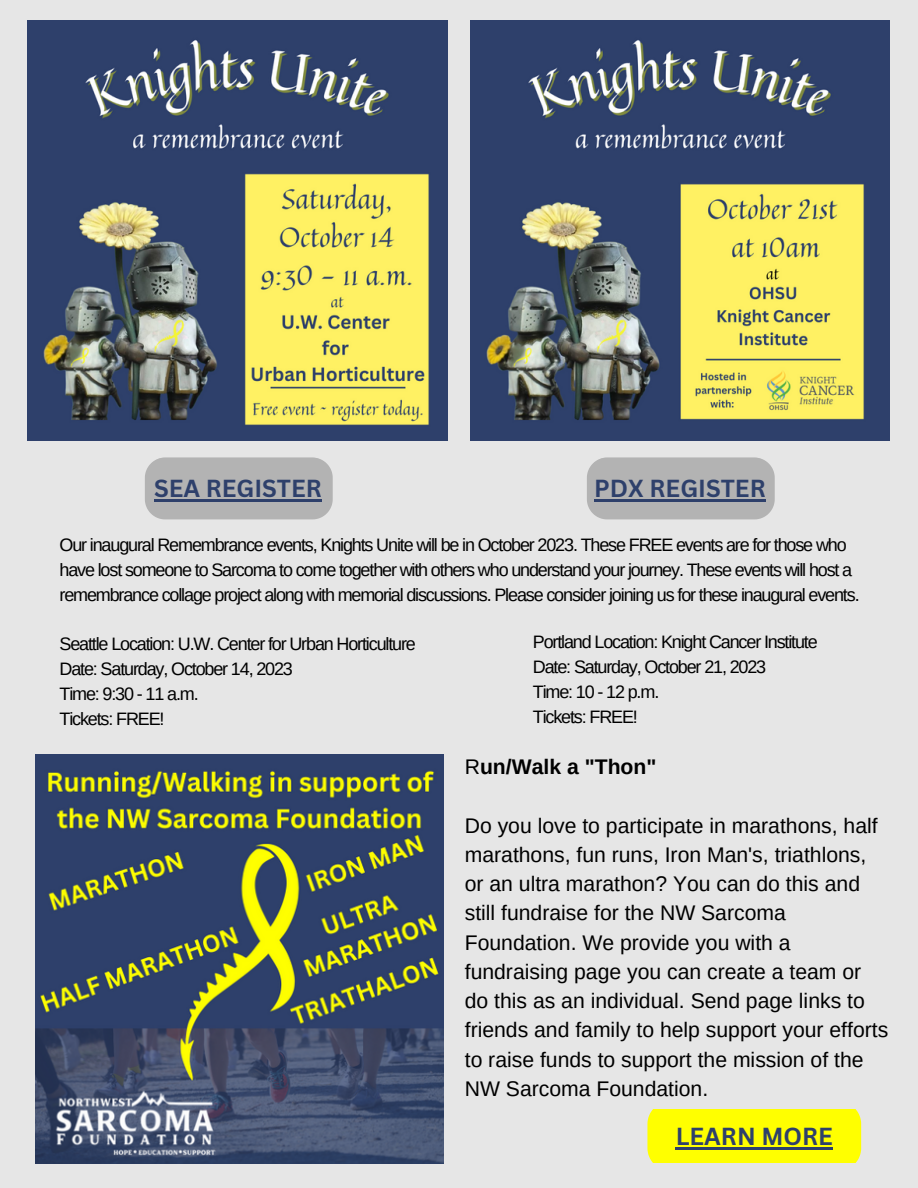
<style>
.page{position:relative;width:918px;height:1188px;background:#e6e6e6}
.page>*{position:absolute;margin:0;border:0;box-sizing:border-box;transform-origin:0 0}
.t1{font:700 24px "Canva Sans";color:#2e406b}
.t2{font:21.15px/29.2px "Arimo";color:#000}
.t3{font:700 21.15px "Arimo";color:#000}
.t4{font:18px/24.8px "Arimo";letter-spacing:-.065em;color:#000}
.s1{font-weight:400}
</style>
<div class="page">
<div style="left:587px;top:458px;width:188px;height:61px;background:#b3b3b3"></div>
<hr style="left:650px;top:499px;width:116px;height:2px;background:#2e406b">
<img style="left:28px;top:21px;width:420px;height:419px">
<img style="left:470px;top:21px;width:420px;height:419px">
<div style="left:145px;top:458px;width:188px;height:61px;background:#b3b3b3"></div>
<hr style="left:154px;top:499px;width:168px;height:2px;background:#2e406b">
<img style="left:35px;top:755px;width:409px;height:408px">
<div style="left:647px;top:1110px;width:214px;height:53px;background:#ff0"></div>
<hr style="left:676px;top:1147px;width:157px;height:2px;background:#2e406b">
<p class="t1" style="left:154px;top:471px;width:169px">SEA REGISTER</p>
<p class="t1" style="left:594px;top:471px;width:173px">PDX REGISTER</p>
<p class="t4" style="left:60px;top:533px;width:802px">Our inaugural Remembrance events, Knights Unite will be in October 2023. These FREE events are for those who have lost someone to Sarcoma to come together with others who understand your journey. These events will host a remembrance collage project along with memorial discussions. Please consider joining us for these inaugural events.</p>
<p class="t4" style="left:60px;top:632px;width:358px">Seattle Location: U.W. Center for Urban Horticulture</p>
<p class="t4" style="left:60px;top:656px;width:235px">Date: Saturday, October 14, 2023</p>
<p class="t4" style="left:60px;top:681px;width:141px">Time: 9:30 - 11 a.m.</p>
<p class="t4" style="left:60px;top:706px;width:107px">Tickets: FREE!</p>
<p class="t4" style="left:533px;top:630px;width:286px">Portland Location: Knight Cancer Institute</p>
<p class="t4" style="left:533px;top:655px;width:235px">Date: Saturday, October 21, 2023</p>
<p class="t4" style="left:533px;top:679px;width:128px">Time: 10 - 12 p.m.</p>
<p class="t4" style="left:533px;top:704px;width:107px">Tickets: FREE!</p>
<p class="t3" style="left:465px;top:755px;width:193px"><span class="s1">R</span>un/Walk a "Thon"</p>
<p class="t2" style="left:465px;top:811px;width:425px">Do you love to participate in marathons, half marathons, fun runs, Iron Man's, triathlons, or an ultra marathon? You can do this and still fundraise for the NW Sarcoma Foundation. We provide you with a fundraising page you can create a team or do this as an individual. Send page links to friends and family to help support your efforts to raise funds to support the mission of the NW Sarcoma Foundation.</p>
<p class="t1" style="left:676px;top:1119px;width:159px">LEARN MORE</p>
</div>
